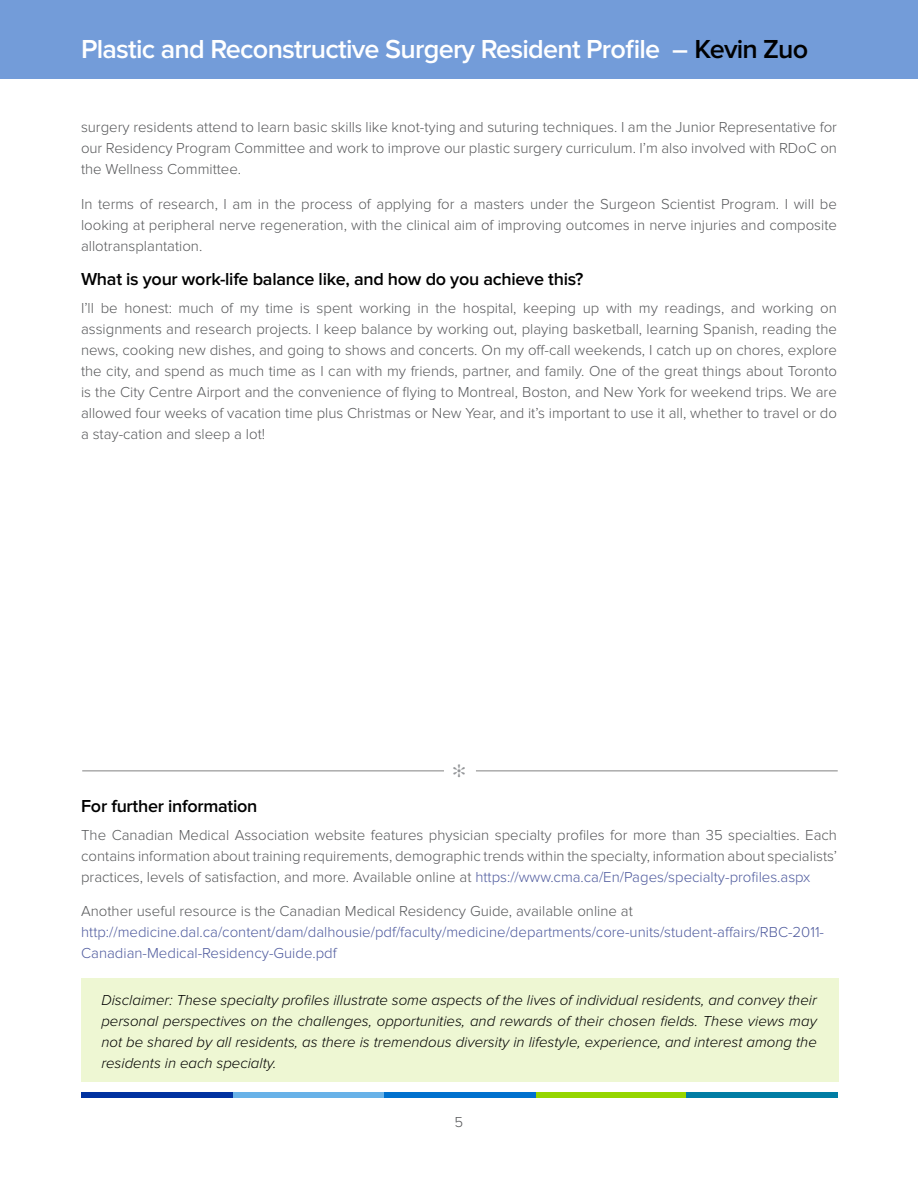
<style>
.page{position:relative;width:918px;height:1188px;background:#fff}
.page>*{position:absolute;margin:0;border:0;box-sizing:border-box;transform-origin:0 0}
.t1{font:600 27px "Proxima Nova";letter-spacing:-.025em;color:#fff}
.t2{font:600 18px "Proxima Nova";letter-spacing:-.015em;color:#000}
.t3{font:300 15px/21px "Proxima Nova";color:#58595b;text-align:justify}
.t4{font:italic 300 15px/21px "Proxima Nova";color:#000;text-align:justify}
.t5{font:300 15px/21px "Proxima Nova";color:#4f5b9e}
.s1{color:#000}
.s2{color:#4f5b9e}
</style>
<div class="page">
<div style="left:0;top:0;width:918px;height:78px;background:#739cd9"></div>
<div style="left:82px;top:1092px;width:151px;height:5px;background:#0032a0"></div>
<div style="left:233px;top:1092px;width:151px;height:5px;background:#68b2e8"></div>
<div style="left:384px;top:1092px;width:152px;height:5px;background:#0071ce"></div>
<div style="left:536px;top:1092px;width:151px;height:5px;background:#95d500"></div>
<div style="left:686px;top:1092px;width:152px;height:5px;background:#007da4"></div>
<div style="left:81px;top:978px;width:757px;height:104px;background:#eef7d3"></div>
<hr style="left:82px;top:771px;width:362px;height:1px;background:#000">
<hr style="left:476px;top:771px;width:362px;height:1px;background:#000">
<h1 class="t1" style="left:81px;top:34px;width:729px">Plastic and Reconstructive Surgery Resident Profile – <span class="s1">Kevin Zuo</span></h1>
<p class="t3" style="left:81px;top:117px;width:758px">surgery residents attend to learn basic skills like knot-tying and suturing techniques. I am the Junior Representative for our Residency Program Committee and work to improve our plastic surgery curriculum. I’m also involved with RDoC on the Wellness Committee.</p>
<p class="t3" style="left:81px;top:193px;width:757px">In terms of research, I am in the process of applying for a masters under the Surgeon Scientist Program. I will be looking at peripheral nerve regeneration, with the clinical aim of improving outcomes in nerve injuries and composite allotransplantation.</p>
<p class="t2" style="left:81px;top:269px;width:504px">What is your work-life balance like, and how do you achieve this?</p>
<p class="t3" style="left:81px;top:298px;width:758px">I’ll be honest: much of my time is spent working in the hospital, keeping up with my readings, and working on assignments and research projects. I keep balance by working out, playing basketball, learning Spanish, reading the news, cooking new dishes, and going to shows and concerts. On my off-call weekends, I catch up on chores, explore the city, and spend as much time as I can with my friends, partner, and family. One of the great things about Toronto is the City Centre Airport and the convenience of flying to Montreal, Boston, and New York for weekend trips. We are allowed four weeks of vacation time plus Christmas or New Year, and it’s important to use it all, whether to travel or do a stay-cation and sleep a lot!</p>
<p class="t2" style="left:81px;top:796px;width:178px">For further information</p>
<p class="t3" style="left:81px;top:825px;width:757px">The Canadian Medical Association website features physician specialty profiles for more than 35 specialties. Each contains information about training requirements, demographic trends within the specialty, information about specialists’ practices, levels of satisfaction, and more. Available online at <span class="s2">https://www.cma.ca/En/Pages/specialty-profiles.aspx</span></p>
<p class="t3" style="left:81px;top:901px;width:553px">Another useful resource is the Canadian Medical Residency Guide, available online at</p>
<p class="t5" style="left:81px;top:922px;width:745px">http://medicine.dal.ca/content/dam/dalhousie/pdf/faculty/medicine/departments/core-units/student-affairs/RBC-2011-<br>Canadian-Medical-Residency-Guide.pdf</p>
<p class="t4" style="left:101px;top:990px;width:717px">Disclaimer: These specialty profiles illustrate some aspects of the lives of individual residents, and convey their personal perspectives on the challenges, opportunities, and rewards of their chosen fields. These views may not be shared by all residents, as there is tremendous diversity in lifestyle, experience, and interest among the residents in each specialty.</p>
<p class="t3" style="left:455px;top:1112px;width:10px">5</p>
</div>
